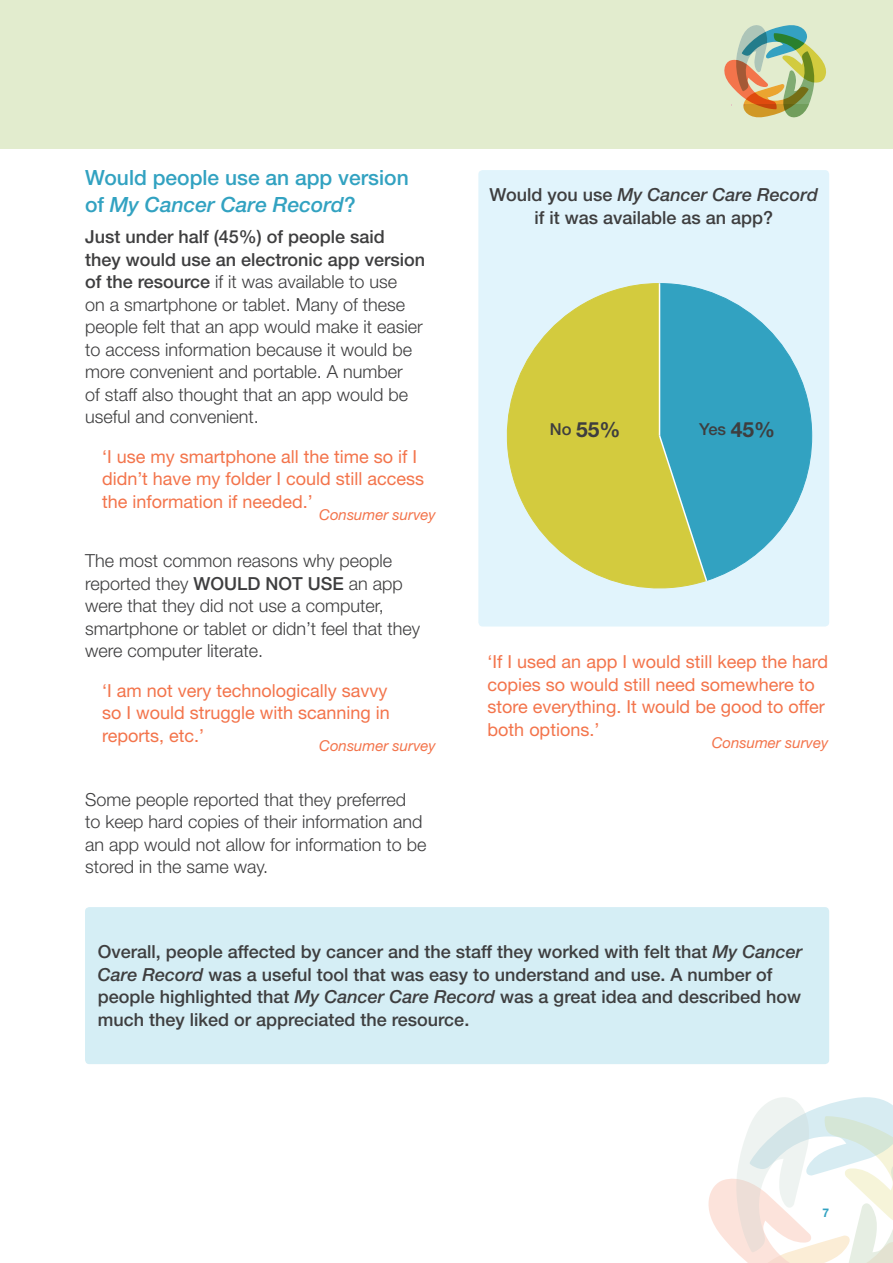
<style>
.page{position:relative;width:893px;height:1263px;background:#fff}
.page>*{position:absolute;margin:0;border:0;box-sizing:border-box;transform-origin:0 0}
.t1{font:500 21px/27px "Helvetica Neue LT Std";color:#32a2c1}
.t2{font:700 21px "Helvetica Neue LT Std";color:#3e3e3f}
.t3{font:300 18px/22.5px "Helvetica Neue LT Std";color:#3e3e3f}
.t4{font:500 18px/22.5px "Helvetica Neue LT Std";color:#3e3e3f;text-align:center}
.t5{font:18px/22.5px "Helvetica Neue LT Std";color:#f3744b}
.t6{font:500 16.5px "Helvetica Neue LT Std";color:#3e3e3f}
.t7{font:italic 15px "Helvetica Neue LT Std";color:#f3744b}
.t8{font:700 12px "Helvetica Neue LT Std";color:#32a2c1}
.s1{font-style:italic}
.s2{font-weight:500}
.s3{font-weight:500;font-size:16.5px}
.s4{font-weight:700;font-size:21px}
</style>
<div class="page">
<svg style="left:708px;top:1097px;width:185px;height:166px"></svg>
<div style="left:478px;top:170px;width:351px;height:456px;background:#e1f4fc;border-radius:4px"></div>
<svg style="left:506px;top:283px;width:194px;height:306px"></svg>
<svg style="left:660px;top:283px;width:152px;height:298px"></svg>
<hr style="left:659px;top:283px;width:1px;height:153px;background:#fff">
<svg style="left:658px;top:434px;width:50px;height:149px;background:#86b883"></svg>
<div style="left:0;top:0;width:893px;height:148px;background:#e2ecce"></div>
<div style="left:85px;top:907px;width:744px;height:157px;background:#d5eef5;border-radius:4px"></div>
<svg style="left:724px;top:25px;width:102px;height:92px"></svg>
<p class="t1" style="left:85px;top:164px;width:325px">Would people use an app version of <span class="s1">My Cancer Care Record</span>?</p>
<p class="t3" style="left:85px;top:225px;width:342px"><span class="s2">Just under half (45%) of people said<br>they would use an electronic app version of the resource</span> if it was available to use<br>on a smartphone or tablet. Many of these people felt that an app would make it easier to access information because it would be more convenient and portable. A number<br>of staff also thought that an app would be useful and convenient.</p>
<p class="t5" style="left:102px;top:445px;width:324px">‘I use my smartphone all the time so if I didn’t have my folder I could still access the information if needed.’</p>
<p class="t7" style="left:319px;top:506px;width:118px">Consumer survey</p>
<p class="t3" style="left:85px;top:549px;width:337px">The most common reasons why people reported they <span class="s2">WOULD NOT USE</span> an app were that they did not use a computer, smartphone or tablet or didn’t feel that they were computer literate.</p>
<p class="t5" style="left:102px;top:679px;width:289px">‘I am not very technologically savvy so I would struggle with scanning in reports, etc.’</p>
<p class="t7" style="left:319px;top:737px;width:118px">Consumer survey</p>
<p class="t3" style="left:85px;top:788px;width:343px">Some people reported that they preferred<br>to keep hard copies of their information and an app would not allow for information to be stored in the same way.</p>
<p class="t4" style="left:489px;top:183px;width:330px">Would you use <span class="s1">My Cancer Care Record </span>if it was available as an app?</p>
<p class="t2" style="left:550px;top:416px;width:72px"><span class="s3">No</span> 55%</p>
<p class="t6" style="left:699px;top:420px;width:77px">Yes <span class="s4">45%</span></p>
<p class="t5" style="left:488px;top:650px;width:342px">‘If I used an app I would still keep the hard copies so would still need somewhere to store everything. It would be good to offer both options.’</p>
<p class="t7" style="left:712px;top:734px;width:118px">Consumer survey</p>
<p class="t4" style="left:98px;top:940px;width:706px;text-align:left">Overall, people affected by cancer and the staff they worked with felt that <span class="s1">My Cancer Care Record</span> was a useful tool that was easy to understand and use. A number of people highlighted that <span class="s1">My Cancer Care Record</span> was a great idea and described how much they liked or appreciated the resource.</p>
<p class="t8" style="left:822px;top:1205px;width:8px">7</p>
</div>
